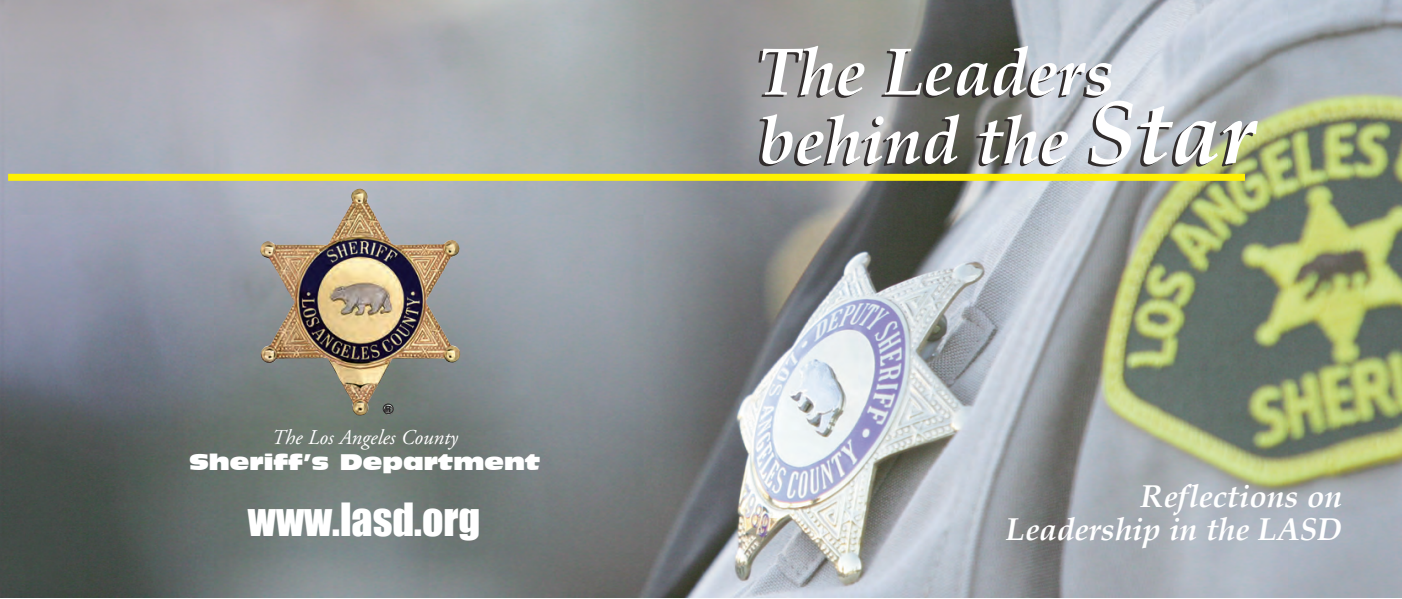
<style>
.page{position:relative;width:1402px;height:599px;background:#fff}
.page>*{position:absolute;margin:0;border:0;box-sizing:border-box;transform-origin:0 0}
.t1{font:42px "Impact";color:#fff}
.t2{font:italic 700 31.5px/33.2px "Book Antiqua";color:#fff;text-align:right}
.t3{font:italic 21px "Adobe Garamond Pro";color:#fff}
.t4{font:21px "Incised 901 BT Nord";color:#fff}
.t5{font:700 8.75px "Helvetica";color:#231f20}
</style>
<div class="page">
<img style="left:0;top:0;width:1402px;height:597px">
<svg style="left:758px;top:46px;width:500px;height:121px"></svg>
<div style="left:8px;top:174px;width:1237px;height:7px;background:#fff101"></div>
<img style="left:368px;top:203px;width:87px;height:42px">
<div style="left:383px;top:403px;width:11px;height:11px;border:2px solid #231f20;border-radius:50%"></div>
<p class="t5" style="left:385px;top:405px;width:8px">R</p>
<p class="t3" style="left:272px;top:428px;width:187px">The Los Angeles County</p>
<p class="t4" style="left:189px;top:448px;width:353px">Sheriff’s Department</p>
<h1 class="t1" style="left:248px;top:493px;width:234px">www.lasd.org</h1>
<p class="t2" style="left:1006px;top:480px;width:337px">Reflections on<br>Leadership in the LASD</p>
</div>
